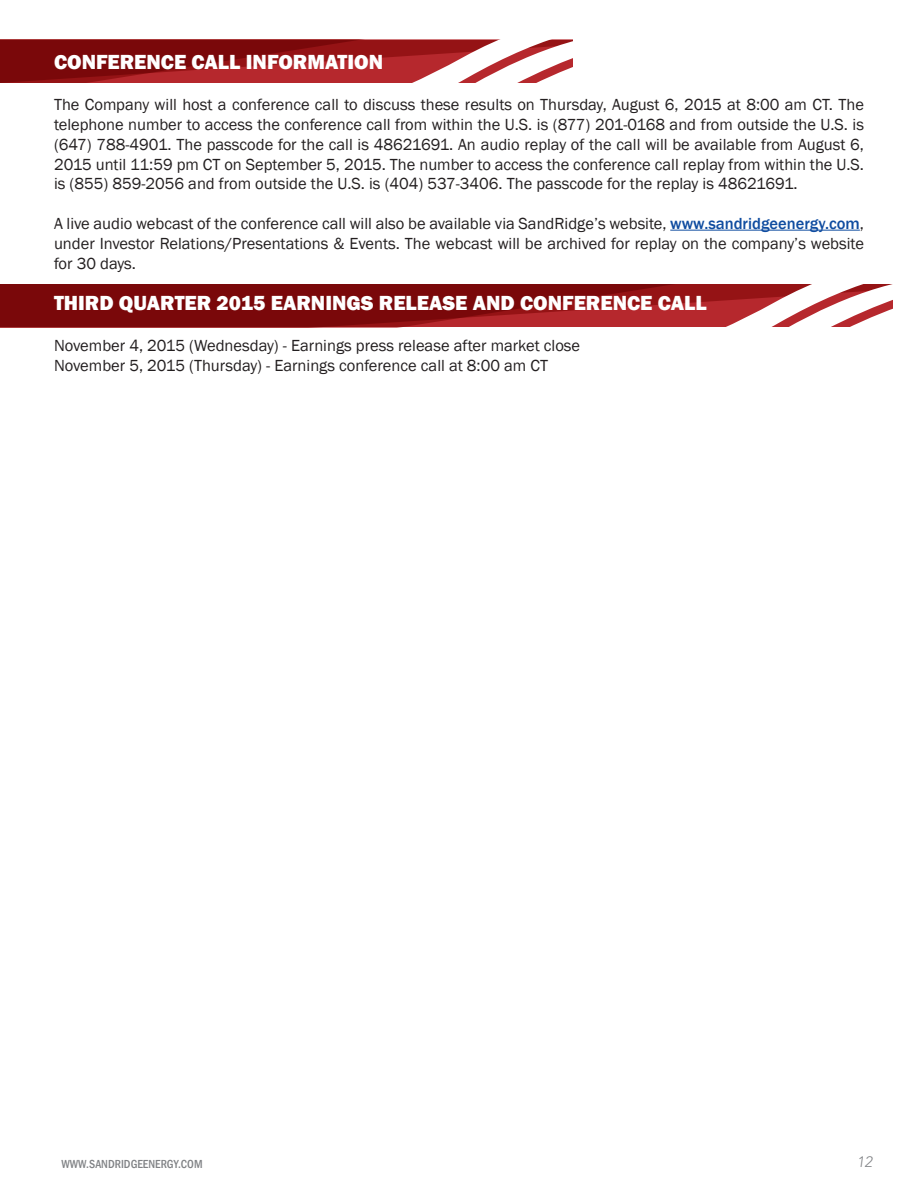
<style>
.page{position:relative;width:918px;height:1188px;background:#fff}
.page>*{position:absolute;margin:0;border:0;box-sizing:border-box;transform-origin:0 0}
.t1{font:800 21px "Franklin Gothic";color:#fff}
.t2{font:16.5px/19.8px "Franklin Gothic";color:#231f20;text-align:justify}
.t3{font:italic 300 15px "Avenir LT Std";color:#808285}
.t4{font:500 condensed 12px "Franklin Gothic";color:#808285}
.s1{font-weight:500;color:#0f4ca0}
</style>
<div class="page">
<svg style="left:0;top:284px;width:893px;height:43px;background:#95282a"></svg>
<svg style="left:0;top:40px;width:572px;height:43px;background:#a4393b"></svg>
<hr style="left:670px;top:230px;width:190px;height:1px;background:#0f4ca0">
<p class="t1" style="left:54px;top:48px;width:331px">CONFERENCE CALL INFORMATION</p>
<p class="t2" style="left:54px;top:95px;width:812px">The Company will host a conference call to discuss these results on Thursday, August 6, 2015 at 8:00 am CT. The telephone number to access the conference call from within the U.S. is (877) 201-0168 and from outside the U.S. is (647) 788-4901. The passcode for the call is 48621691. An audio replay of the call will be available from August 6, 2015 until 11:59 pm CT on September 5, 2015. The number to access the conference call replay from within the U.S. is (855) 859-2056 and from outside the U.S. is (404) 537-3406. The passcode for the replay is 48621691.</p>
<p class="t2" style="left:54px;top:214px;width:812px">A live audio webcast of the conference call will also be available via SandRidge’s website, <span class="s1">www.sandridgeenergy.com</span>, under Investor Relations/Presentations &amp; Events. The webcast will be archived for replay on the company’s website for 30 days.</p>
<p class="t1" style="left:54px;top:289px;width:654px">THIRD QUARTER 2015 EARNINGS RELEASE AND CONFERENCE CALL</p>
<p class="t2" style="left:54px;top:336px;width:528px">November 4, 2015 (Wednesday) - Earnings press release after market close</p>
<p class="t2" style="left:54px;top:356px;width:496px">November 5, 2015 (Thursday) - Earnings conference call at 8:00 am CT</p>
<p class="t4" style="left:62px;top:1156px;width:143px">WWW.SANDRIDGEENERGY.COM</p>
<p class="t3" style="left:857px;top:1153px;width:17px">12</p>
</div>
